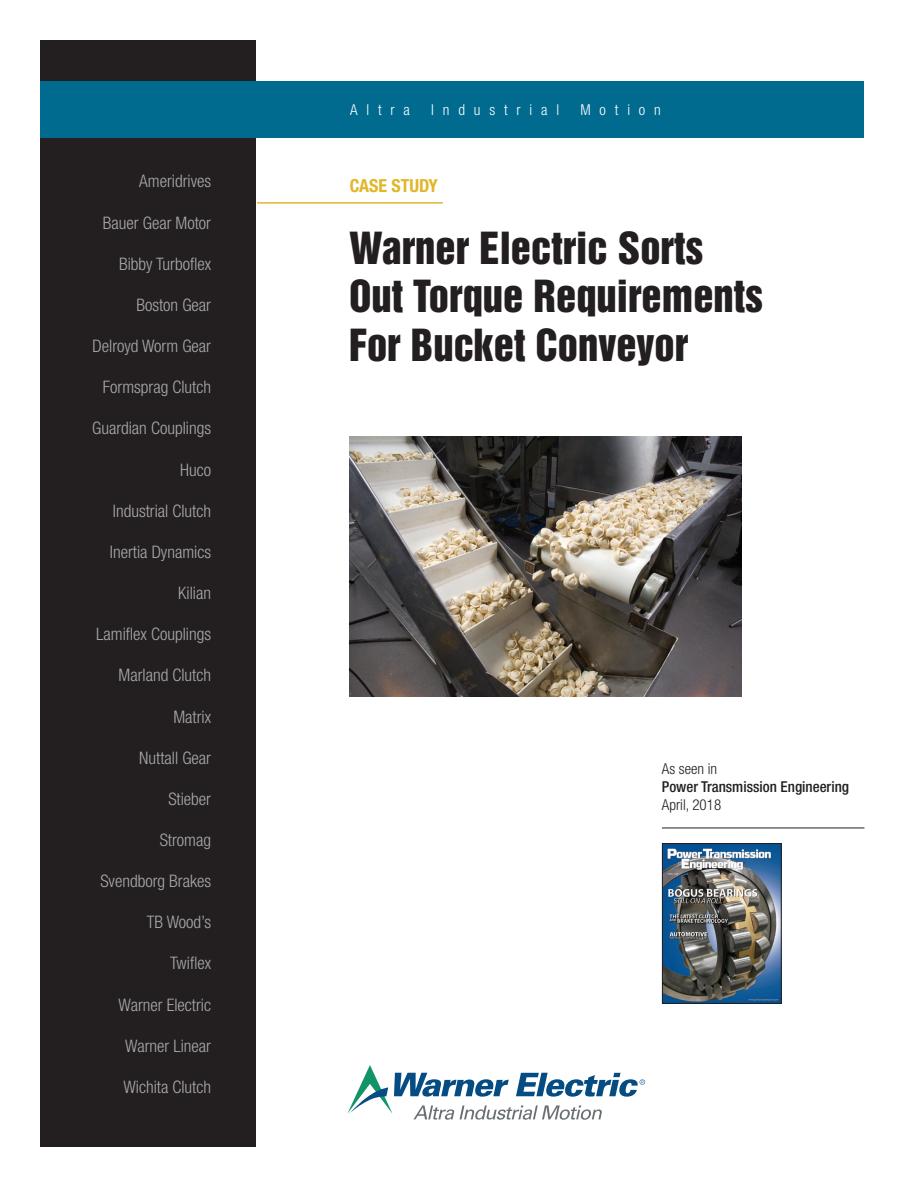
<style>
.page{position:relative;width:918px;height:1188px;background:#fff}
.page>*{position:absolute;margin:0;border:0;box-sizing:border-box;transform-origin:0 0}
.t1{font:40.5px/48.6px "Helvetica Inserat LT Std";color:#231f20}
.t2{font:700 condensed 18px "Helvetica Neue LT Std";color:#e1b729}
.t3{font:300 condensed 17.25px "Helvetica Neue LT Std";color:#a8a9ad}
.t4{font:500 condensed 15px "Helvetica Neue LT Std";color:#231f20}
.t5{font:300 condensed 15px "Helvetica Neue LT Std";letter-spacing:.59em;color:#fff}
.t6{font:300 condensed 15px "Helvetica Neue LT Std";color:#231f20}
</style>
<div class="page">
<img style="left:350px;top:436px;width:392px;height:260px">
<div style="left:40px;top:40px;width:216px;height:1108px;background:#231f20"></div>
<div style="left:40px;top:81px;width:824px;height:57px;background:#006b8e"></div>
<img style="left:664px;top:845px;width:115px;height:157px">
<div style="left:662px;top:843px;width:119px;height:161px;border:1px solid #231f20"></div>
<hr style="left:662px;top:828px;width:202px;height:1px;background:#231f20">
<hr style="left:257px;top:202px;width:186px;height:2px;background:#e1b729">
<svg style="left:347px;top:1065px;width:298px;height:55px"></svg>
<p class="t3" style="left:139px;top:171px;width:73px">Ameridrives</p>
<p class="t3" style="left:103px;top:213px;width:110px">Bauer Gear Motor</p>
<p class="t3" style="left:119px;top:254px;width:93px">Bibby Turboflex</p>
<p class="t3" style="left:136px;top:295px;width:76px">Boston Gear</p>
<p class="t3" style="left:93px;top:336px;width:120px">Delroyd Worm Gear</p>
<p class="t3" style="left:103px;top:377px;width:110px">Formsprag Clutch</p>
<p class="t3" style="left:92px;top:418px;width:121px">Guardian Couplings</p>
<p class="t3" style="left:180px;top:460px;width:32px">Huco</p>
<p class="t3" style="left:113px;top:501px;width:100px">Industrial Clutch</p>
<p class="t3" style="left:110px;top:542px;width:103px">Inertia Dynamics</p>
<p class="t3" style="left:178px;top:583px;width:34px">Kilian</p>
<p class="t3" style="left:96px;top:624px;width:116px">Lamiflex Couplings</p>
<p class="t3" style="left:119px;top:665px;width:94px">Marland Clutch</p>
<p class="t3" style="left:173px;top:707px;width:39px">Matrix</p>
<p class="t3" style="left:139px;top:748px;width:73px">Nuttall Gear</p>
<p class="t3" style="left:168px;top:789px;width:44px">Stieber</p>
<p class="t3" style="left:160px;top:830px;width:53px">Stromag</p>
<p class="t3" style="left:100px;top:871px;width:112px">Svendborg Brakes</p>
<p class="t3" style="left:147px;top:912px;width:66px">TB Wood’s</p>
<p class="t3" style="left:170px;top:953px;width:42px">Twiflex</p>
<p class="t3" style="left:119px;top:995px;width:94px">Warner Electric</p>
<p class="t3" style="left:125px;top:1036px;width:87px">Warner Linear</p>
<p class="t3" style="left:123px;top:1077px;width:89px">Wichita Clutch</p>
<p class="t5" style="left:350px;top:101px;width:61px">Altra</p>
<p class="t5" style="left:431px;top:101px;width:129px">Industrial</p>
<p class="t5" style="left:581px;top:101px;width:82px">Motion</p>
<p class="t2" style="left:350px;top:175px;width:90px">CASE STUDY</p>
<h1 class="t1" style="left:349px;top:224px;width:416px">Warner Electric Sorts<br>Out Torque Requirements<br>For Bucket Conveyor</h1>
<p class="t6" style="left:662px;top:760px;width:57px">As seen in</p>
<p class="t4" style="left:662px;top:778px;width:189px">Power Transmission Engineering</p>
<p class="t6" style="left:662px;top:796px;width:61px">April, 2018</p>
</div>
